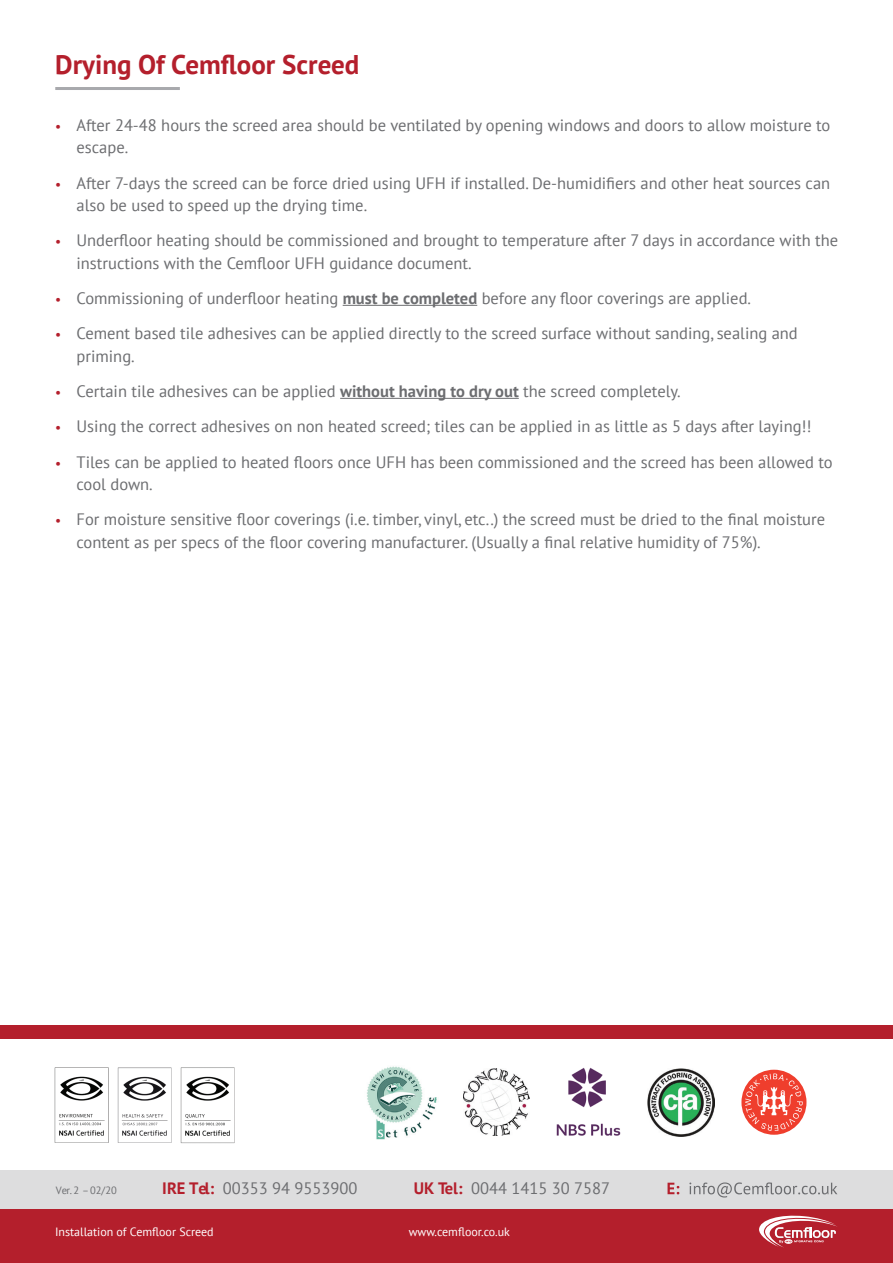
<style>
.page{position:relative;width:893px;height:1263px;background:#fff}
.page>*{position:absolute;margin:0;border:0;box-sizing:border-box;transform-origin:0 0}
.t1{font:700 27px "PT Sans";color:#b41f2c}
.t2{font:16.5px/22.5px "PT Sans";color:#6c6d70}
.t3{font:12px "PT Sans";color:#fff}
.t4{font:10.5px "PT Sans";color:#6c6d70}
.s1{font-size:13.5px;color:#b41f2c}
.s2{font-weight:700}
.s3{font-weight:700;color:#b41f2c}
</style>
<div class="page">
<div style="left:0;top:1209px;width:893px;height:54px;background:#b41f2c"></div>
<svg style="left:759px;top:1216px;width:78px;height:31px"></svg>
<hr style="left:55px;top:87px;width:125px;height:3px;background:#a8a9ad">
<hr style="left:343px;top:305px;width:134px;height:1px;background:#6c6d70">
<hr style="left:340px;top:398px;width:179px;height:1px;background:#6c6d70">
<div style="left:1px;top:1170px;width:892px;height:39px;background:#ddddde"></div>
<div style="left:1px;top:1025px;width:892px;height:13px;background:#b41f2c"></div>
<svg style="left:667px;top:1183px;width:12px;height:11px"></svg>
<svg style="left:689px;top:1182px;width:148px;height:15px"></svg>
<img style="left:54px;top:1067px;width:55px;height:76px">
<img style="left:117px;top:1067px;width:55px;height:76px">
<img style="left:180px;top:1067px;width:55px;height:77px">
<div style="left:741px;top:1070px;width:65px;height:65px;background:#ef3e2d;border-radius:50%"></div>
<svg style="left:745px;top:1073px;width:58px;height:58px"></svg>
<img style="left:557px;top:1068px;width:63px;height:68px">
<img style="left:367px;top:1066px;width:70px;height:73px">
<img style="left:647px;top:1069px;width:68px;height:67px">
<img style="left:464px;top:1069px;width:66px;height:66px">
<p class="t1" style="left:55px;top:47px;width:306px">Drying Of Cemfloor Screed</p>
<p class="t2" style="left:77px;top:113px;width:755px;text-indent:-21px"><span class="s1">•</span> After 24-48 hours the screed area should be ventilated by opening windows and doors to allow moisture to escape.</p>
<p class="t2" style="left:77px;top:171px;width:755px;text-indent:-21px"><span class="s1">•</span> After 7-days the screed can be force dried using UFH if installed. De-humidifiers and other heat sources can also be used to speed up the drying time.</p>
<p class="t2" style="left:77px;top:229px;width:763px;text-indent:-21px"><span class="s1">•</span> Underfloor heating should be commissioned and brought to temperature after 7 days in accordance with the instructions with the Cemfloor UFH guidance document.</p>
<p class="t2" style="left:55px;top:287px;width:697px"><span class="s1">•</span> Commissioning of underfloor heating <span class="s2">must be completed</span> before any floor coverings are applied.</p>
<p class="t2" style="left:77px;top:322px;width:723px;text-indent:-21px"><span class="s1">•</span> Cement based tile adhesives can be applied directly to the screed surface without sanding, sealing and priming.</p>
<p class="t2" style="left:55px;top:380px;width:627px"><span class="s1">•</span> Certain tile adhesives can be applied <span class="s2">without having to dry out</span> the screed completely.</p>
<p class="t2" style="left:55px;top:415px;width:758px"><span class="s1">•</span> Using the correct adhesives on non heated screed; tiles can be applied in as little as 5 days after laying!!</p>
<p class="t2" style="left:77px;top:450px;width:757px;text-indent:-21px"><span class="s1">•</span> Tiles can be applied to heated floors once UFH has been commissioned and the screed has been allowed to cool down.</p>
<p class="t2" style="left:77px;top:508px;width:750px;text-indent:-21px"><span class="s1">•</span> For moisture sensitive floor coverings (i.e. timber, vinyl, etc..) the screed must be dried to the final moisture content as per specs of the floor covering manufacturer. (Usually a final relative humidity of 75%).</p>
<p class="t4" style="left:56px;top:1184px;width:63px">Ver. 2 – 02/20</p>
<p class="t2" style="left:162px;top:1177px;width:197px"><span class="s3">IRE Tel:</span> 00353 94 9553900</p>
<p class="t2" style="left:414px;top:1177px;width:198px"><span class="s3">UK Tel:</span> 0044 1415 30 7587</p>
<p class="t3" style="left:30px;top:1224px;width:186px"><span class="s1">•</span> Installation of Cemfloor Screed</p>
<p class="t3" style="left:383px;top:1224px;width:128px"><span class="s1">•</span> www.cemfloor.co.uk</p>
</div>
